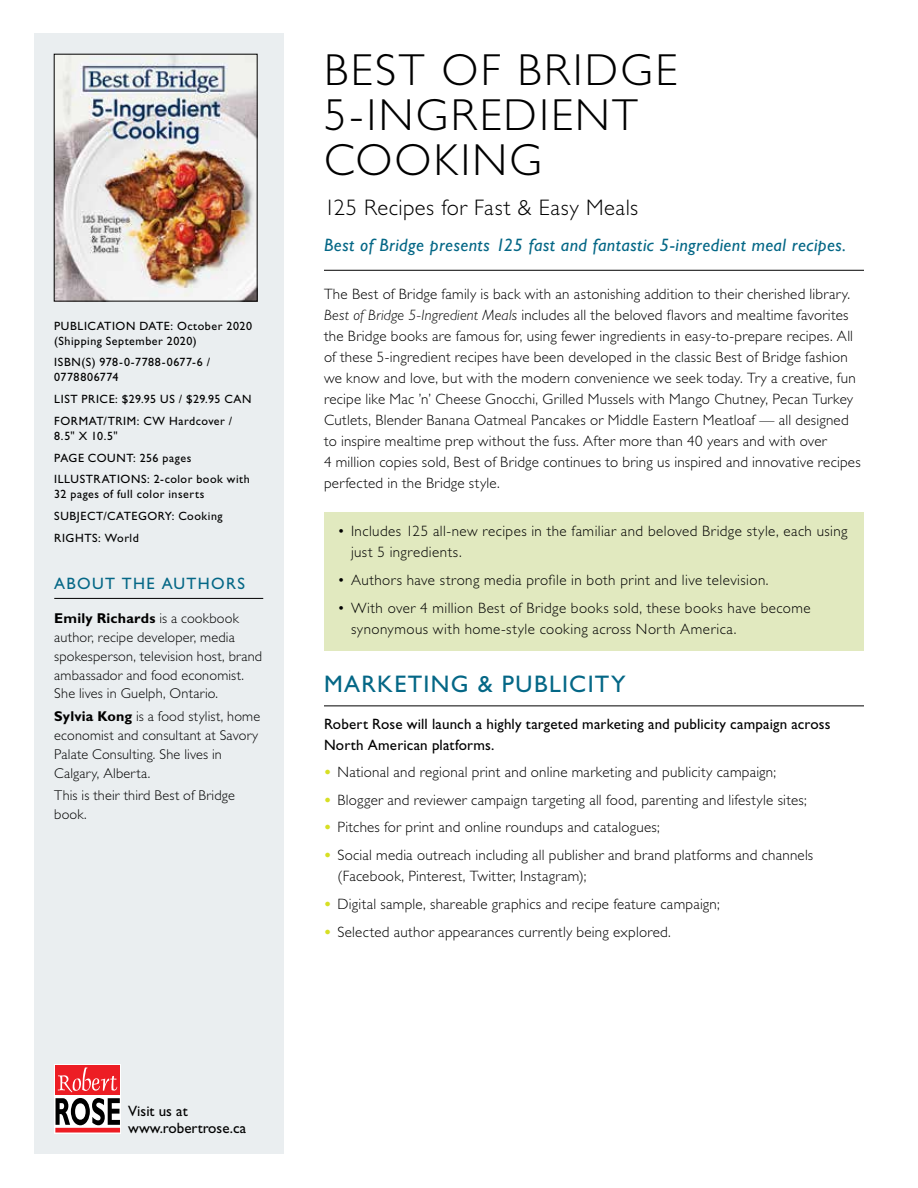
<style>
.page{position:relative;width:918px;height:1188px;background:#fff}
.page>*{position:absolute;margin:0;border:0;box-sizing:border-box;transform-origin:0 0}
.t1{font:300 45px/45px "Gill Sans Std";letter-spacing:.055em;color:#000}
.t2{font:24px "Gill Sans Std";letter-spacing:.055em;color:#046786}
.t3{font:300 22.5px "Gill Sans Std";letter-spacing:.02em;color:#000}
.t4{font:italic 18px "Gill Sans Std";letter-spacing:.025em;color:#046786}
.t5{font:16.5px "Gill Sans Std";letter-spacing:.08em;color:#046786}
.t6{font:300 15px/21px "Gill Sans Std";letter-spacing:.015em;color:#000}
.t7{font:15px/21px "Gill Sans Std";letter-spacing:.01em;color:#000}
.t8{font:300 14.25px/18.8px "Gill Sans Std";letter-spacing:.01em;color:#000}
.t9{font:12px/21.8px "Gill Sans Std";letter-spacing:.045em;color:#000}
.s1{font-weight:700}
.s2{font-style:italic}
.s3{font-weight:800;font-size:14.25px;color:#d7df23}
</style>
<div class="page">
<hr style="left:324px;top:270px;width:540px;height:1px;background:#000">
<div style="left:324px;top:512px;width:540px;height:62px;background:#e1e9bf"></div>
<div style="left:324px;top:561px;width:540px;height:41px;background:#e1e9bf"></div>
<div style="left:324px;top:589px;width:540px;height:62px;background:#e1e9bf"></div>
<hr style="left:324px;top:706px;width:540px;height:1px;background:#000">
<div style="left:34px;top:34px;width:250px;height:1120px;background:#eaeef0"></div>
<hr style="left:54px;top:598px;width:209px;height:1px;background:#000">
<div style="left:54px;top:1064px;width:67px;height:70px;background:linear-gradient(to right,#fff,#fff)"></div>
<div style="left:55px;top:1065px;width:65px;height:30px;background:#ed1d24"></div>
<svg style="left:58px;top:1068px;width:59px;height:24px"></svg>
<svg style="left:56px;top:1098px;width:64px;height:27px;background:#737373"></svg>
<div style="left:55px;top:1128px;width:65px;height:5px;background:#ed1d24"></div>
<img style="left:56px;top:56px;width:199px;height:243px">
<p class="t9" style="left:54px;top:318px;width:199px;line-height:15px">PUBLICATION DATE: October 2020 (Shipping September 2020)</p>
<p class="t9" style="left:54px;top:355px;width:157px;line-height:15px">ISBN(S) 978-0-7788-0677-6 /<br>0778806774</p>
<p class="t9" style="left:54px;top:388px;width:199px">LIST PRICE: $29.95 US / $29.95 CAN<br>FORMAT/TRIM: CW Hardcover /</p>
<p class="t9" style="left:54px;top:425px;width:197px">8.5" X 10.5"<br>PAGE COUNT: 256 pages<br>ILLUSTRATIONS: 2-color book with</p>
<p class="t9" style="left:54px;top:484px;width:170px">32 pages of full color inserts<br>SUBJECT/CATEGORY: Cooking<br>RIGHTS: World</p>
<p class="t5" style="left:54px;top:573px;width:192px">ABOUT THE AUTHORS</p>
<p class="t8" style="left:54px;top:609px;width:209px"><span class="s1">Emily Richards</span> is a cookbook author, recipe developer, media spokesperson, television host, brand ambassador and food economist.<br>She lives in Guelph, Ontario.</p>
<p class="t8" style="left:54px;top:707px;width:208px"><span class="s1">Sylvia Kong</span> is a food stylist, home economist and consultant at Savory<br>Palate Consulting. She lives in<br>Calgary, Alberta.</p>
<p class="t8" style="left:54px;top:786px;width:182px">This is their third Best of Bridge book.</p>
<h1 class="t1" style="left:324px;top:48px;width:355px">BEST OF BRIDGE<br>5-INGREDIENT<br>COOKING</h1>
<h3 class="t3" style="left:324px;top:195px;width:316px">125 Recipes for Fast &amp; Easy Meals</h3>
<p class="t4" style="left:324px;top:235px;width:524px">Best of Bridge presents 125 fast and fantastic 5-ingredient meal recipes.</p>
<p class="t6" style="left:324px;top:284px;width:538px">The Best of Bridge family is back with an astonishing addition to their cherished library.<br><span class="s2">Best of Bridge 5-Ingredient Meals</span> includes all the beloved flavors and mealtime favorites the Bridge books are famous for, using fewer ingredients in easy-to-prepare recipes. All of these 5-ingredient recipes have been developed in the classic Best of Bridge fashion we know and love, but with the modern convenience we seek today. Try a creative, fun recipe like Mac ’n’ Cheese Gnocchi, Grilled Mussels with Mango Chutney, Pecan Turkey Cutlets, Blender Banana Oatmeal Pancakes or Middle Eastern Meatloaf — all designed to inspire mealtime prep without the fuss. After more than 40 years and with over<br>4 million copies sold, Best of Bridge continues to bring us inspired and innovative recipes perfected in the Bridge style.</p>
<p class="t6" style="left:351px;top:521px;width:498px;text-indent:-14px">• Includes 125 all-new recipes in the familiar and beloved Bridge style, each using just 5 ingredients.</p>
<p class="t6" style="left:338px;top:570px;width:433px">• Authors have strong media profile in both print and live television.</p>
<p class="t6" style="left:351px;top:597px;width:461px;text-indent:-14px">• With over 4 million Best of Bridge books sold, these books have become synonymous with home-style cooking across North America.</p>
<h2 class="t2" style="left:324px;top:670px;width:303px">MARKETING &amp; PUBLICITY</h2>
<p class="t7" style="left:324px;top:714px;width:508px">Robert Rose will launch a highly targeted marketing and publicity campaign across<br>North American platforms.</p>
<p class="t6" style="left:324px;top:761px;width:454px"><span class="s3">•</span> National and regional print and online marketing and publicity campaign;</p>
<p class="t6" style="left:324px;top:789px;width:484px"><span class="s3">•</span> Blogger and reviewer campaign targeting all food, parenting and lifestyle sites;</p>
<p class="t6" style="left:324px;top:817px;width:337px"><span class="s3">•</span> Pitches for print and online roundups and catalogues;</p>
<p class="t6" style="left:338px;top:845px;width:477px;text-indent:-14px"><span class="s3">•</span> Social media outreach including all publisher and brand platforms and channels (Facebook, Pinterest, Twitter, Instagram);</p>
<p class="t6" style="left:324px;top:893px;width:397px"><span class="s3">•</span> Digital sample, shareable graphics and recipe feature campaign;</p>
<p class="t6" style="left:324px;top:921px;width:348px"><span class="s3">•</span> Selected author appearances currently being explored.</p>
<p class="t7" style="left:128px;top:1103px;width:119px;line-height:16.5px">Visit us at www.robertrose.ca</p>
</div>
